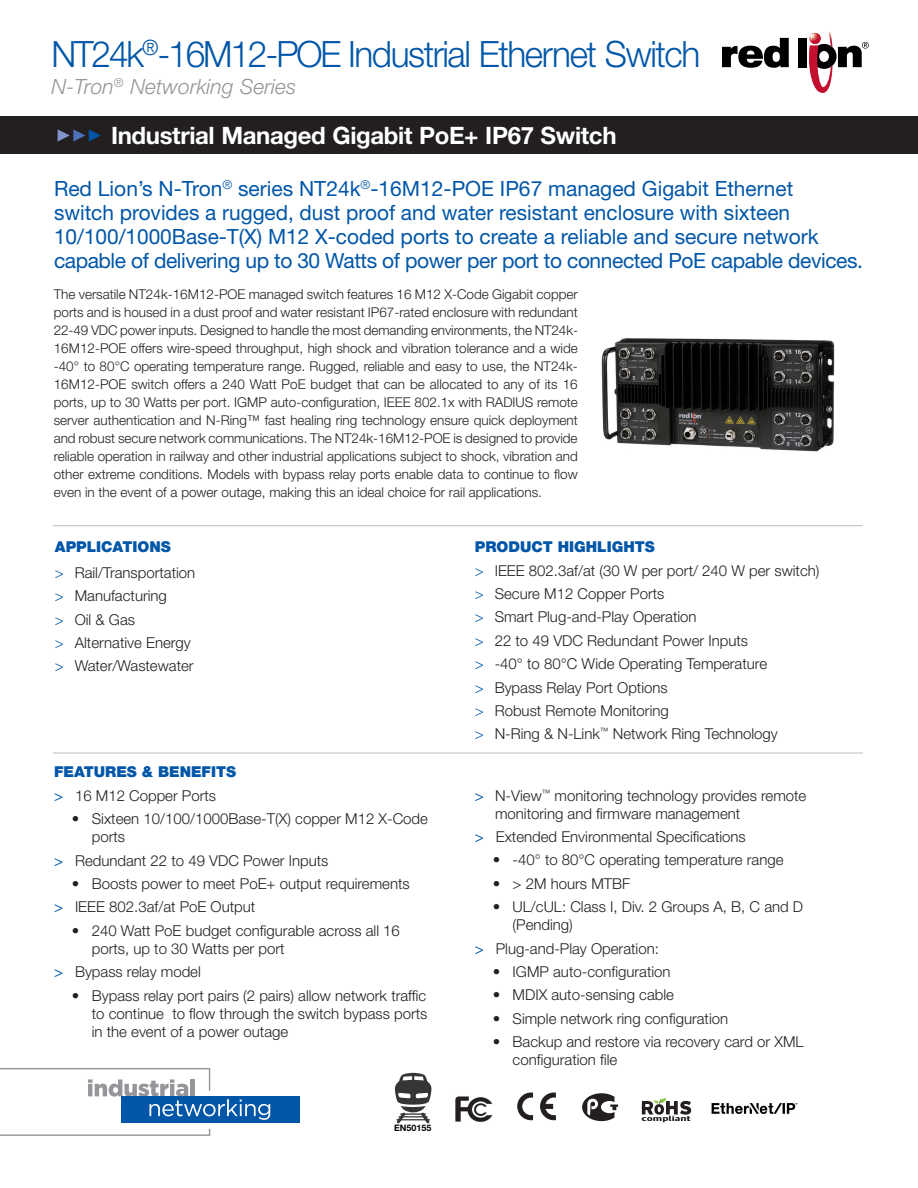
<style>
.page{position:relative;width:918px;height:1188px;background:#fff}
.page>*{position:absolute;margin:0;border:0;box-sizing:border-box;transform-origin:0 0}
.Page_1_Header_-_Prod{font:300 36.3px "Helvetica Neue LT Std";letter-spacing:-.04em;color:#0156a8}
.Page_1_-_Header_Blac{font:700 24px "Helvetica Neue LT Std";letter-spacing:-.015em;color:#fff}
.Heading{font:21px/24px "Helvetica Neue LT Std";color:#0156a8}
.Page_1_-_Series_Name{font:italic 300 21px "Helvetica Neue LT Std";letter-spacing:.005em;color:#939598}
.t1{font:300 15px/18px "Helvetica Neue LT Std";color:#231f20}
.Page_1_-_Sm_Header{font:900 15px "Helvetica Neue LT Std";color:#0156a8}
.Heading-2{font:300 13.5px/18px "Helvetica Neue LT Std";color:#231f20;text-align:justify}
.t2{font:700 8.85px "Helvetica Neue LT Std";color:#000}
.t3{font:700 7.35px "Guardian Agate Sans 1";color:#050504;scale:1.53 1}
.s1{color:#0156a8}
.s2{font-weight:400;color:#0156a8}
</style>
<div class="page">
<div style="left:0;top:117px;width:918px;height:37px;background:#231f20"></div>
<svg style="left:722px;top:38px;width:67px;height:30px"></svg>
<div style="left:798px;top:38px;width:9px;height:29px;background:#000"></div>
<svg style="left:809px;top:31px;width:60px;height:62px"></svg>
<div style="left:121px;top:1096px;width:178px;height:27px;background:#0156a8"></div>
<svg style="left:0;top:1129px;width:210px;height:7px"></svg>
<svg style="left:0;top:1068px;width:270px;height:52px"></svg>
<svg style="left:58px;top:129px;width:43px;height:13px"></svg>
<hr style="left:53px;top:753px;width:810px;height:1px;background:#bcbdc0">
<hr style="left:53px;top:525px;width:810px;height:1px;background:#bcbdc0">
<svg style="left:517px;top:1092px;width:16px;height:29px"></svg>
<svg style="left:540px;top:1092px;width:16px;height:29px"></svg>
<img style="left:455px;top:1096px;width:37px;height:26px">
<svg style="left:642px;top:1098px;width:49px;height:17px"></svg>
<svg style="left:582px;top:1093px;width:36px;height:28px"></svg>
<img style="left:711px;top:1103px;width:87px;height:11px">
<svg style="left:395px;top:1073px;width:37px;height:50px"></svg>
<hr style="left:398px;top:1116px;width:30px;height:1px;background:#353535">
<hr style="left:397px;top:1119px;width:33px;height:1px;background:#353535">
<hr style="left:400px;top:1113px;width:26px;height:2px;background:#353535">
<img style="left:601px;top:338px;width:234px;height:114px">
<p class="Page_1_Header_-_Prod" style="left:51px;top:32px;width:650px">NT24k<sup>®</sup>-16M12-POE Industrial Ethernet Switch</p>
<p class="Page_1_-_Series_Name" style="left:51px;top:74px;width:246px">N-Tron<sup>®</sup> Networking Series</p>
<p class="Page_1_-_Header_Blac" style="left:111px;top:120px;width:507px">Industrial Managed Gigabit PoE+ IP67 Switch</p>
<p class="Heading" style="left:54px;top:176px;width:811px">Red Lion’s N-Tron<sup>®</sup> series NT24k<sup>®</sup>-16M12-POE IP67 managed Gigabit Ethernet<br>switch provides a rugged, dust proof and water resistant enclosure with sixteen 10/100/1000Base-T(X) M12 X-coded ports to create a reliable and secure network capable of delivering up to 30 Watts of power per port to connected PoE capable devices.</p>
<p class="Heading-2" style="left:54px;top:285px;width:526px">The versatile NT24k-16M12-POE managed switch features 16 M12 X-Code Gigabit copper ports and is housed in a dust proof and water resistant IP67-rated enclosure with redundant 22-49 VDC power inputs. Designed to handle the most demanding environments, the NT24k-16M12-POE offers wire-speed throughput, high shock and vibration tolerance and a wide -40° to 80°C operating temperature range. Rugged, reliable and easy to use, the NT24k-16M12-POE switch offers a 240 Watt PoE budget that can be allocated to any of its 16 ports, up to 30 Watts per port. IGMP auto-configuration, IEEE 802.1x with RADIUS remote server authentication and N-Ring™ fast healing ring technology ensure quick deployment and robust secure network communications. The NT24k-16M12-POE is designed to provide reliable operation in railway and other industrial applications subject to shock, vibration and other extreme conditions. Models with bypass relay ports enable data to continue to flow even in the event of a power outage, making this an ideal choice for rail applications.</p>
<p class="Page_1_-_Sm_Header" style="left:55px;top:537px;width:117px">APPLICATIONS</p>
<p class="t1" style="left:55px;top:563px;width:142px"><span class="s1">&gt;</span> Rail/Transportation</p>
<p class="t1" style="left:55px;top:587px;width:114px"><span class="s1">&gt;</span> Manufacturing</p>
<p class="t1" style="left:55px;top:610px;width:82px"><span class="s1">&gt;</span> Oil &amp; Gas</p>
<p class="t1" style="left:55px;top:633px;width:138px"><span class="s1">&gt;</span> Alternative Energy</p>
<p class="t1" style="left:55px;top:657px;width:140px"><span class="s1">&gt;</span> Water/Wastewater</p>
<p class="Page_1_-_Sm_Header" style="left:54px;top:762px;width:184px">FEATURES &amp; BENEFITS</p>
<p class="t1" style="left:54px;top:786px;width:164px"><span class="s2">&gt;</span> 16 M12 Copper Ports</p>
<p class="t1" style="left:92px;top:809px;width:338px;text-indent:-20px">• Sixteen 10/100/1000Base-T(X) copper M12 X-Code ports</p>
<p class="t1" style="left:54px;top:851px;width:276px"><span class="s2">&gt;</span> Redundant 22 to 49 VDC Power Inputs</p>
<p class="t1" style="left:72px;top:874px;width:339px">• Boosts power to meet PoE+ output requirements</p>
<p class="t1" style="left:54px;top:898px;width:203px"><span class="s2">&gt;</span> IEEE 802.3af/at PoE Output</p>
<p class="t1" style="left:92px;top:921px;width:310px;text-indent:-20px">• 240 Watt PoE budget configurable across all 16 ports, up to 30 Watts per port</p>
<p class="t1" style="left:54px;top:962px;width:148px"><span class="s2">&gt;</span> Bypass relay model</p>
<p class="t1" style="left:92px;top:986px;width:337px;text-align:justify;text-indent:-20px">• Bypass relay port pairs (2 pairs) allow network traffic to continue to flow through the switch bypass ports in the event of a power outage</p>
<p class="t2" style="left:394px;top:1122px;width:39px">EN50155</p>
<p class="Page_1_-_Sm_Header" style="left:475px;top:537px;width:182px">PRODUCT HIGHLIGHTS</p>
<p class="t1" style="left:475px;top:561px;width:346px"><span class="s1">&gt;</span> IEEE 802.3af/at (30 W per port/ 240 W per switch)</p>
<p class="t1" style="left:475px;top:584px;width:191px"><span class="s1">&gt;</span> Secure M12 Copper Ports</p>
<p class="t1" style="left:475px;top:608px;width:223px"><span class="s1">&gt;</span> Smart Plug-and-Play Operation</p>
<p class="t1" style="left:475px;top:631px;width:275px"><span class="s1">&gt;</span> 22 to 49 VDC Redundant Power Inputs</p>
<p class="t1" style="left:475px;top:655px;width:294px"><span class="s1">&gt;</span> -40° to 80°C Wide Operating Temperature</p>
<p class="t1" style="left:475px;top:678px;width:194px"><span class="s1">&gt;</span> Bypass Relay Port Options</p>
<p class="t1" style="left:475px;top:701px;width:196px"><span class="s1">&gt;</span> Robust Remote Monitoring</p>
<p class="t1" style="left:475px;top:725px;width:305px"><span class="s1">&gt;</span> N-Ring &amp; N-Link<sup>™</sup> Network Ring Technology</p>
<p class="t1" style="left:495px;top:786px;width:313px;text-indent:-20px"><span class="s2">&gt;</span> N-View<sup>™</sup> monitoring technology provides remote monitoring and firmware management</p>
<p class="t1" style="left:475px;top:827px;width:273px"><span class="s2">&gt;</span> Extended Environmental Specifications</p>
<p class="t1" style="left:493px;top:851px;width:292px">• -40° to 80°C operating temperature range</p>
<p class="t1" style="left:493px;top:874px;width:139px">• &gt; 2M hours MTBF</p>
<p class="t1" style="left:513px;top:898px;width:292px;text-indent:-20px">• UL/cUL: Class I, Div. 2 Groups A, B, C and D (Pending)</p>
<p class="t1" style="left:475px;top:939px;width:186px"><span class="s2">&gt;</span> Plug-and-Play Operation:</p>
<p class="t1" style="left:493px;top:962px;width:179px">• IGMP auto-configuration</p>
<p class="t1" style="left:493px;top:986px;width:183px">• MDIX auto-sensing cable</p>
<p class="t1" style="left:493px;top:1009px;width:237px">• Simple network ring configuration</p>
<p class="t1" style="left:513px;top:1033px;width:292px;text-indent:-20px">• Backup and restore via recovery card or XML configuration file</p>
<p class="t3" style="left:642px;top:1113px;width:34px">compliant</p>
</div>
